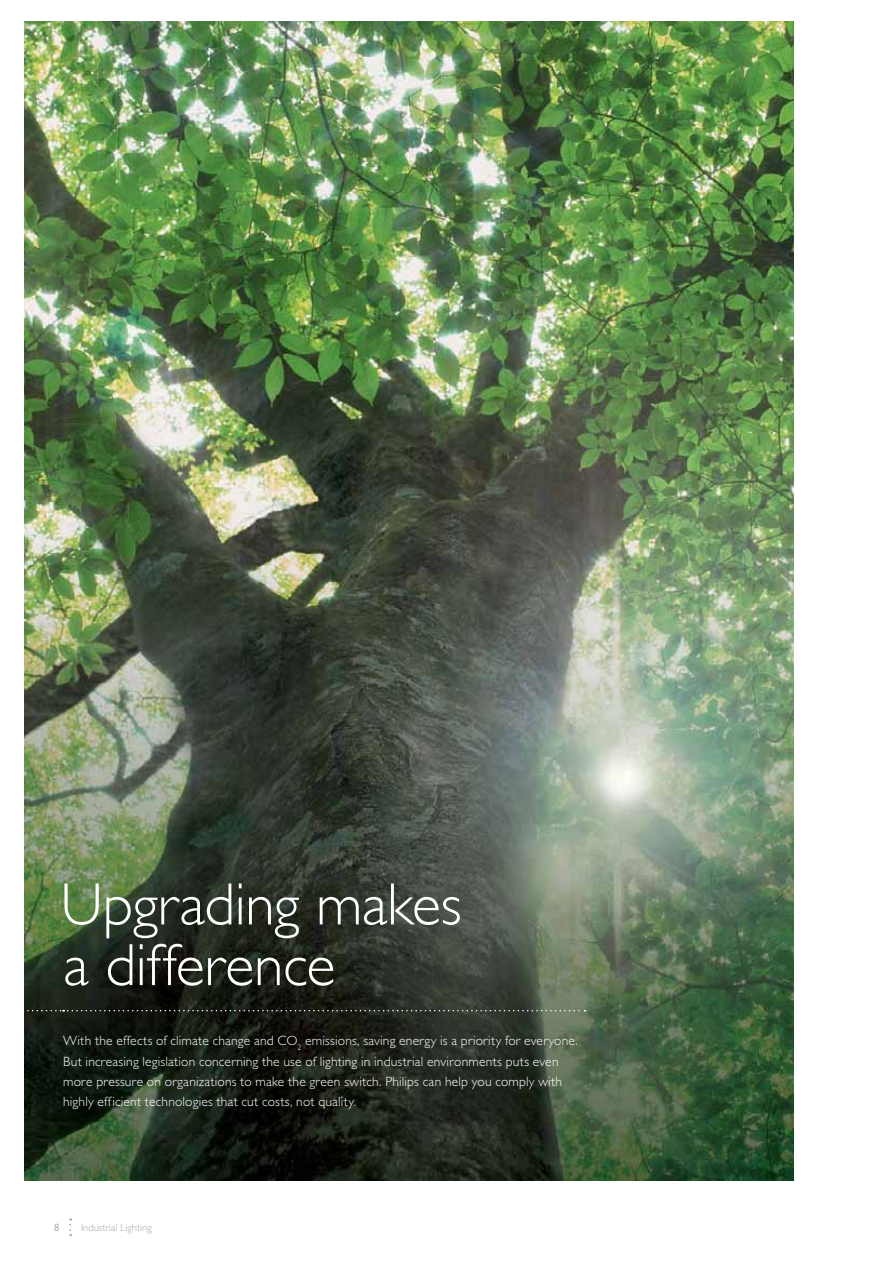
<style>
.page{position:relative;width:893px;height:1263px;background:#fff}
.page>*{position:absolute;margin:0;border:0;box-sizing:border-box;transform-origin:0 0}
.t1{font:300 60px/60.8px "Gill Sans";letter-spacing:-.01em;color:#fff}
.t2{font:300 13.5px/20.2px "Gill Sans";letter-spacing:.015em;color:#fff}
.t3{font:300 10.5px "Gill Sans";color:#a7a9ac}
.t4{font:300 10.5px "Gill Sans";color:#808285}
</style>
<div class="page">
<svg style="left:69px;top:1219px;width:2px;height:17px"></svg>
<img style="left:24px;top:21px;width:769px;height:1160px">
<svg style="left:24px;top:1010px;width:562px;height:1px"></svg>
<h1 class="t1" style="left:61px;top:880px;width:402px">Upgrading makes a difference</h1>
<p class="t2" style="left:63px;top:1032px;width:516px">With the effects of climate change and CO<sub>2</sub> emissions, saving energy is a priority for everyone.<br>But increasing legislation concerning the use of lighting in industrial environments puts even more pressure on organizations to make the green switch. Philips can help you comply with highly efficient technologies that cut costs, not quality.</p>
<p class="t4" style="left:54px;top:1224px;width:7px">8</p>
<p class="t3" style="left:81px;top:1224px;width:72px">Industrial Lighting</p>
</div>
